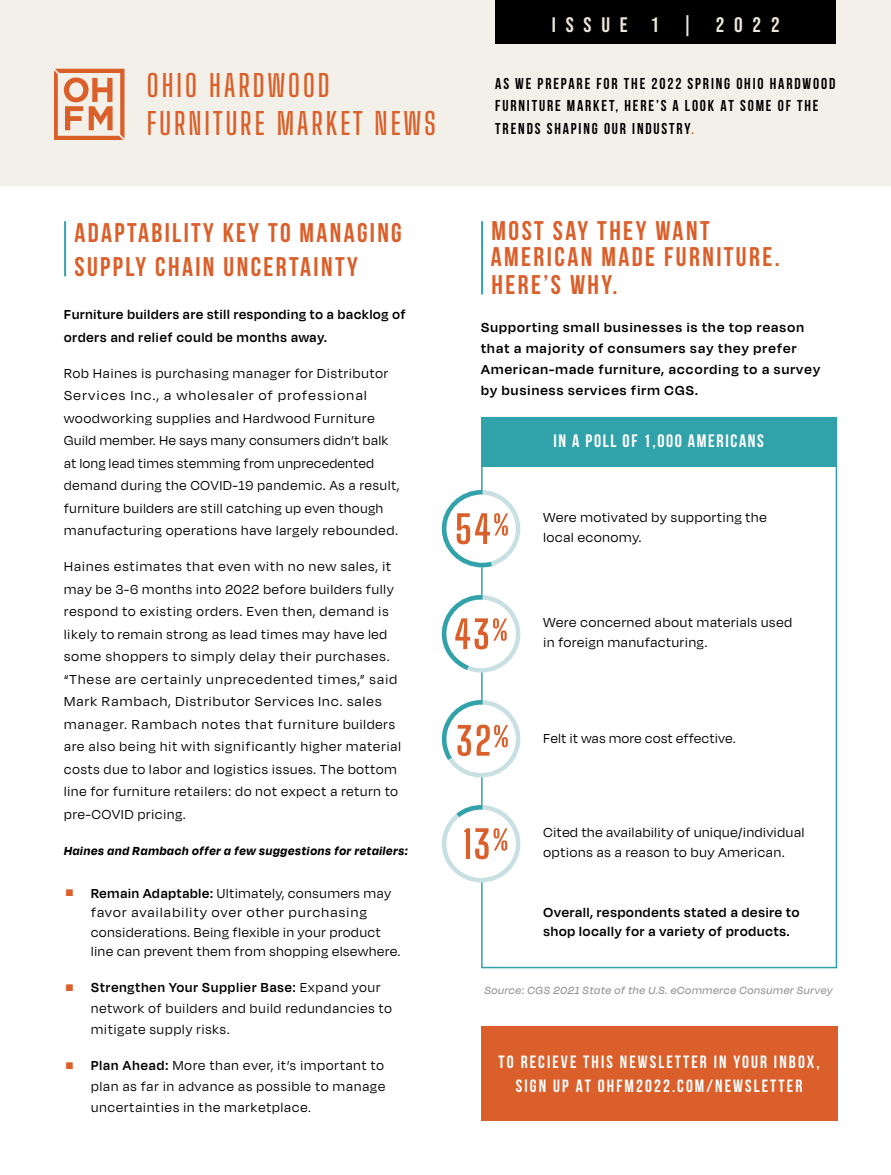
<style>
.page{position:relative;width:891px;height:1175px;background:#fff}
.page>*{position:absolute;margin:0;border:0;box-sizing:border-box;transform-origin:0 0}
.t1{font:100 30px/37.5px "Big Shoulders Display";letter-spacing:.1em;color:#da5f2a}
.t2{font:700 27px/25.5px "Bebas Neue";letter-spacing:.09em;color:#da5f2a}
.t3{font:21px "Bebas Neue";letter-spacing:.45em;color:#ebe6da}
.t4{font:700 18px "Bebas Neue";letter-spacing:.09em;color:#fff}
.t5{font:700 17.85px/24.3px "Bebas Neue";letter-spacing:.12em;color:#fff;text-align:center}
.t6{font:700 15.75px/22.5px "Bebas Neue";letter-spacing:.12em;color:#000}
.t7{font:15px/22.5px "Degular Display";letter-spacing:.07em;color:#000}
.t8{font:600 15px/21px "Degular Display";letter-spacing:.07em;color:#000}
.t9{font:15px/19.5px "Degular Display";letter-spacing:.05em;color:#000}
.t10{font:italic 700 13.5px "Degular Display";letter-spacing:.06em;color:#000}
.t11{font:italic 500 12px "Degular Display";letter-spacing:.06em;color:#939598}
.s1{color:#da5f2a}
.s2{font-size:12px;color:#da5f2a}
.s3{font-weight:600}
.s4{font-size:13.5px}
</style>
<div class="page">
<div style="left:0;top:0;width:891px;height:185px;background:#f3f0e9"></div>
<svg style="left:54px;top:69px;width:71px;height:71px"></svg>
<hr style="left:481px;top:221px;width:2px;height:73px;background:#32a2aa">
<div style="left:481px;top:417px;width:355px;height:49px;background:#32a2aa"></div>
<div style="left:495px;top:0;width:341px;height:44px;background:#000"></div>
<svg style="left:444px;top:492px;width:74px;height:73px"></svg>
<div style="left:442px;top:490px;width:78px;height:77px;border:4px solid #c8e0e2;border-radius:50%"></div>
<svg style="left:441px;top:487px;width:67px;height:82px"></svg>
<svg style="left:444px;top:597px;width:74px;height:73px"></svg>
<div style="left:442px;top:595px;width:78px;height:77px;border:4px solid #c8e0e2;border-radius:50%"></div>
<svg style="left:441px;top:593px;width:66px;height:81px"></svg>
<svg style="left:444px;top:702px;width:74px;height:73px"></svg>
<div style="left:442px;top:700px;width:78px;height:77px;border:4px solid #c8e0e2;border-radius:50%"></div>
<svg style="left:442px;top:698px;width:66px;height:67px"></svg>
<div style="left:442px;top:805px;width:78px;height:77px;border:4px solid #c8e0e2;border-radius:50%"></div>
<svg style="left:452px;top:803px;width:35px;height:19px"></svg>
<svg style="left:464px;top:828px;width:44px;height:31px"></svg>
<hr style="left:64px;top:221px;width:2px;height:55px;background:#32a2aa">
<div style="left:481px;top:1026px;width:356px;height:94px;background:#da5f2a"></div>
<h3 class="t3" style="left:552px;top:12px;width:229px">ISSUE 1 | 2022</h3>
<h1 class="t1" style="left:147px;top:66px;width:290px">OHIO HARDWOOD<br>FURNITURE MARKET NEWS</h1>
<p class="t6" style="left:495px;top:72px;width:342px">AS WE PREPARE FOR THE 2022 SPRING OHIO HARDWOOD<br>FURNITURE MARKET, HERE’S A LOOK AT SOME OF THE<br>TRENDS SHAPING OUR INDUSTRY<span class="s1">.</span></p>
<h2 class="t2" style="left:491px;top:218px;width:290px">MOST SAY THEY WANT<br>AMERICAN MADE FURNITURE.</h2>
<h2 class="t2" style="left:492px;top:272px;width:128px">HERE’S WHY.</h2>
<h2 class="t2" style="left:75px;top:215px;width:329px;line-height:34.5px">ADAPTABILITY KEY TO MANAGING<br>SUPPLY CHAIN UNCERTAINTY</h2>
<p class="t8" style="left:64px;top:303px;width:343px;line-height:22.5px">Furniture builders are still responding to a backlog of orders and relief could be months away.</p>
<p class="t7" style="left:64px;top:361px;width:336px">Rob Haines is purchasing manager for Distributor Services Inc., a wholesaler of professional woodworking supplies and Hardwood Furniture Guild member. He says many consumers didn’t balk at long lead times stemming from unprecedented demand during the COVID-19 pandemic. As a result, furniture builders are still catching up even though manufacturing operations have largely rebounded.</p>
<p class="t7" style="left:64px;top:555px;width:338px">Haines estimates that even with no new sales, it may be 3-6 months into 2022 before builders fully respond to existing orders. Even then, demand is likely to remain strong as lead times may have led some shoppers to simply delay their purchases. “These are certainly unprecedented times,” said Mark Rambach, Distributor Services Inc. sales manager. Rambach notes that furniture builders are also being hit with significantly higher material costs due to labor and logistics issues. The bottom line for furniture retailers: do not expect a return to pre-COVID pricing.</p>
<p class="t10" style="left:64px;top:842px;width:345px">Haines and Rambach offer a few suggestions for retailers:</p>
<p class="t7" style="left:91px;top:883px;width:311px;line-height:19.5px;text-indent:-27px"><span class="s2">⬛</span> <span class="s3">Remain Adaptable:</span> Ultimately, consumers may favor availability over other purchasing considerations. Being flexible in your product line can prevent them from shopping elsewhere.</p>
<p class="t7" style="left:91px;top:976px;width:302px;line-height:21px;text-indent:-27px"><span class="s2">⬛</span> <span class="s3">Strengthen Your Supplier Base:</span> Expand your network of builders and build redundancies to mitigate supply risks.</p>
<p class="t7" style="left:91px;top:1054px;width:295px;line-height:21px;text-align:justify;text-indent:-27px"><span class="s2">⬛</span> <span class="s3">Plan Ahead:</span> More than ever, it’s important to plan as far in advance as possible to manage uncertainties in the marketplace<span class="s4">.</span></p>
<p class="t5" style="left:499px;top:1049px;width:322px">TO RECIEVE THIS NEWSLETTER IN YOUR INBOX,<br>SIGN UP AT OHFM2022.COM/NEWSLETTER</p>
<p class="t8" style="left:481px;top:316px;width:341px">Supporting small businesses is the top reason that a majority of consumers say they prefer American-made furniture, according to a survey by business services firm CGS.</p>
<p class="t4" style="left:554px;top:431px;width:212px">IN A POLL OF 1,000 AMERICANS</p>
<p class="t7" style="left:544px;top:507px;width:225px;line-height:19.5px">Were motivated by supporting the local economy.</p>
<p class="t7" style="left:544px;top:612px;width:250px;line-height:19.5px">Were concerned about materials used in foreign manufacturing.</p>
<p class="t9" style="left:544px;top:728px;width:193px">Felt it was more cost effective.</p>
<p class="t9" style="left:544px;top:822px;width:262px">Cited the availability of unique/individual options as a reason to buy American.</p>
<p class="t8" style="left:544px;top:902px;width:258px;line-height:19.5px">Overall, respondents stated a desire to shop locally for a variety of products.</p>
<p class="t11" style="left:484px;top:983px;width:350px">Source: CGS 2021 State of the U.S. eCommerce Consumer Survey</p>
</div>
